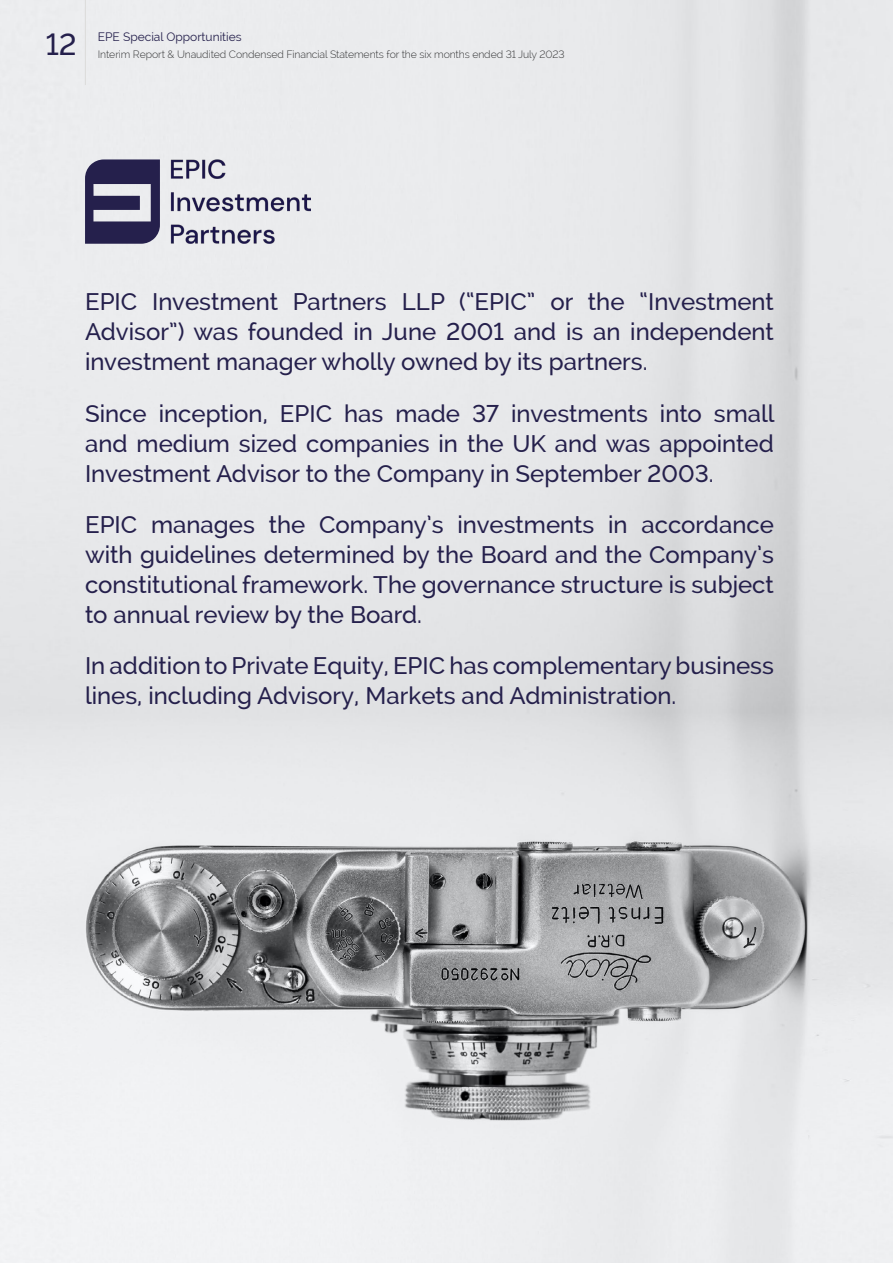
<style>
.page{position:relative;width:893px;height:1263px;background:#fff}
.page>*{position:absolute;margin:0;border:0;box-sizing:border-box;transform-origin:0 0}
.t1{font:500 30px "Raleway";color:#25204c}
.t2{font:500 24px/30px "Raleway";color:#25204c;text-align:justify}
.t3{font:12px "Raleway";color:#25204c}
.t4{font:300 10.5px "Raleway";letter-spacing:-.01em;color:#353637}
</style>
<div class="page">
<img style="left:0;top:0;width:893px;height:1263px">
<hr style="left:85px;top:0;width:1px;height:85px;background:#dddddc">
<img style="left:165px;top:159px;width:145px;height:85px">
<svg style="left:85px;top:159px;width:75px;height:85px;background:#5a5677"></svg>
<p class="t1" style="left:46px;top:27px;width:32px">12</p>
<p class="t3" style="left:98px;top:30px;width:145px">EPE Special Opportunities</p>
<p class="t4" style="left:98px;top:48px;width:468px">Interim Report &amp; Unaudited Condensed Financial Statements for the six months ended 31 July 2023</p>
<p class="t2" style="left:85px;top:287px;width:690px">EPIC Investment Partners LLP (“EPIC” or the “Investment Advisor”) was founded in June 2001 and is an independent investment manager wholly owned by its partners.</p>
<p class="t2" style="left:85px;top:398px;width:691px">Since inception, EPIC has made 37 investments into small and medium sized companies in the UK and was appointed Investment Advisor to the Company in September 2003.</p>
<p class="t2" style="left:85px;top:509px;width:690px">EPIC manages the Company’s investments in accordance with guidelines determined by the Board and the Company’s constitutional framework. The governance structure is subject to annual review by the Board.</p>
<p class="t2" style="left:85px;top:651px;width:690px">In addition to Private Equity, EPIC has complementary business lines, including Advisory, Markets and Administration.</p>
</div>
